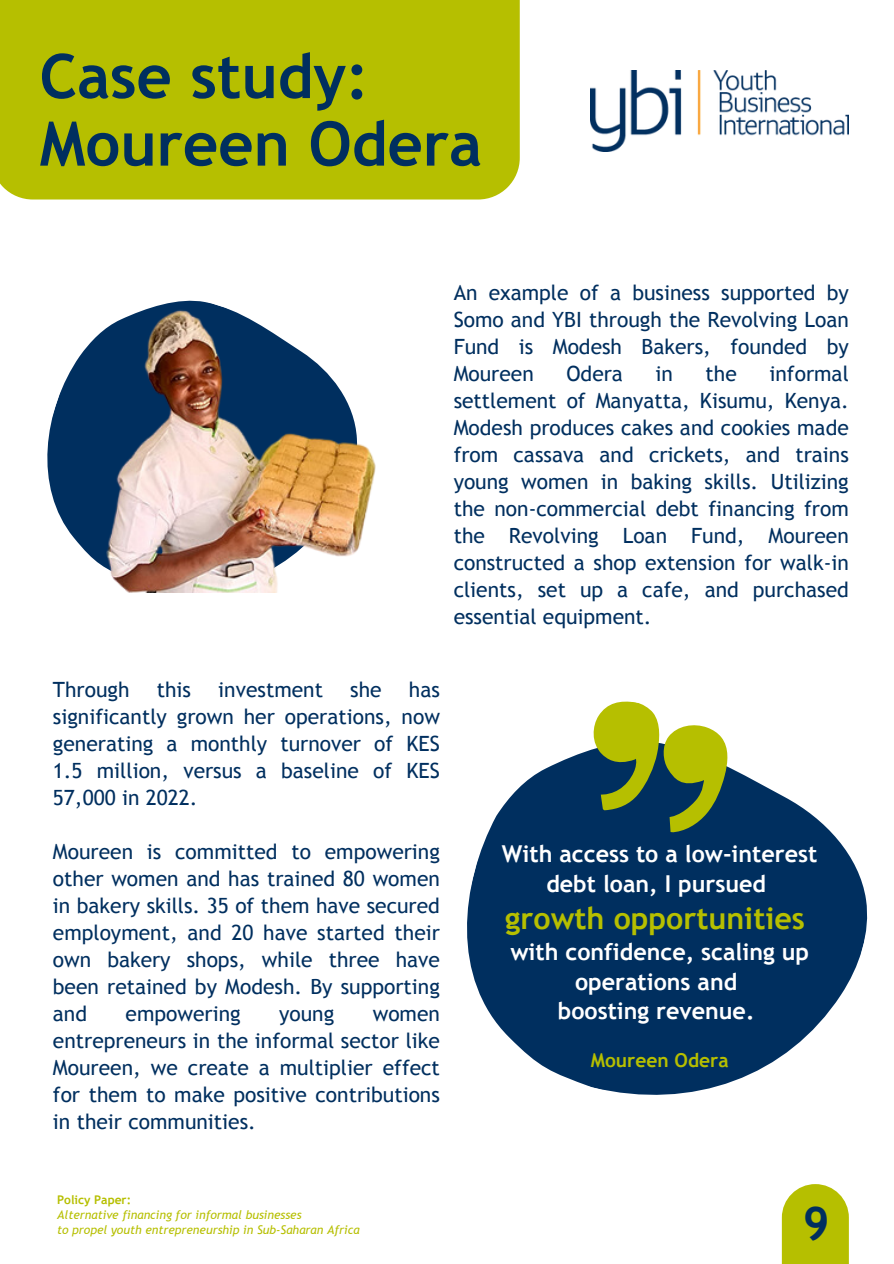
<style>
.page{position:relative;width:894px;height:1264px;background:#fff}
.page>*{position:absolute;margin:0;border:0;box-sizing:border-box;transform-origin:0 0}
.t1{font:700 61.5px/67.5px "Trebuchet MS";color:#002f5f}
.t2{font:700 45.75px "Trebuchet MS";color:#002f5f}
.t3{font:700 30.3px "Trebuchet MS";color:#b6bf00}
.t4{font:700 23.25px/29.2px "Trebuchet MS";color:#fff;text-align:center}
.t5{font:21px/27px "Trebuchet MS";color:#002f5f;text-align:justify}
.t6{font:700 19.2px "Trebuchet MS";color:#b6bf00}
.t7{font:italic 12px "Trebuchet MS";color:#b6bf00}
.t8{font:700 12px "Trebuchet MS";color:#b6bf00}
</style>
<div class="page">
<div style="left:781px;top:1184px;width:67px;height:79px;background:#b6bf00"></div>
<img style="left:590px;top:71px;width:258px;height:81px">
<div style="left:0;top:0;width:519px;height:199px;background:#b6bf00"></div>
<svg style="left:47px;top:405px;width:230px;height:188px"></svg>
<img style="left:56px;top:300px;width:320px;height:292px">
<svg style="left:467px;top:755px;width:401px;height:340px;fill:#002f5f"></svg>
<svg style="left:575px;top:701px;width:159px;height:140px"></svg>
<h3 class="t1" style="left:40px;top:42px;width:443px">Case study:<br>Moureen Odera</h3>
<h3 class="t5" style="left:453px;top:279px;width:396px">An example of a business supported by Somo and YBI through the Revolving Loan Fund is Modesh Bakers, founded by Moureen</h3>
<h3 class="t5" style="left:453px;top:360px;width:396px;text-indent:316px">informal settlement of Manyatta, Kisumu, Kenya.<br>Modesh produces cakes and cookies made from cassava and crickets, and trains young women in baking skills. Utilizing the non-commercial debt financing from the Revolving Loan Fund, Moureen constructed a shop extension for walk-in clients, set up a cafe, and purchased essential equipment.</h3>
<h3 class="t5" style="left:566px;top:360px;width:58px">Odera</h3>
<h3 class="t5" style="left:655px;top:360px;width:19px">in</h3>
<h3 class="t5" style="left:705px;top:360px;width:33px">the</h3>
<h3 class="t5" style="left:53px;top:676px;width:78px">Through</h3>
<h3 class="t5" style="left:157px;top:676px;width:36px">this</h3>
<h3 class="t5" style="left:218px;top:676px;width:106px">investment</h3>
<h3 class="t5" style="left:350px;top:676px;width:33px">she</h3>
<h3 class="t5" style="left:53px;top:676px;width:388px;text-indent:356px">has significantly grown her operations, now generating a monthly turnover of KES 1.5 million, versus a baseline of KES 57,000 in 2022.</h3>
<p class="t5" style="left:53px;top:838px;width:388px">Moureen is committed to empowering other women and has trained 80 women in bakery skills. 35 of them have secured employment, and 20 have started their own bakery shops, while three have been retained by Modesh. By supporting and</p>
<p class="t5" style="left:125px;top:1000px;width:117px">empowering</p>
<p class="t5" style="left:279px;top:1000px;width:57px">young</p>
<p class="t5" style="left:53px;top:1000px;width:388px;text-indent:319px">women entrepreneurs in the informal sector like Moureen, we create a multiplier effect for them to make positive contributions in their communities.</p>
<p class="t4" style="left:502px;top:839px;width:317px">With access to a low-interest debt loan, I pursued</p>
<p class="t3" style="left:505px;top:900px;width:301px">growth opportunities</p>
<p class="t4" style="left:510px;top:937px;width:300px">with confidence, scaling up operations and<br>boosting revenue.</p>
<p class="t6" style="left:590px;top:1049px;width:139px">Moureen Odera</p>
<h2 class="t8" style="left:57px;top:1192px;width:75px">Policy Paper:</h2>
<h4 class="t7" style="left:57px;top:1207px;width:246px">Alternative financing for informal businesses</h4>
<p class="t7" style="left:57px;top:1222px;width:304px">to propel youth entrepreneurship in Sub-Saharan Africa</p>
<p class="t2" style="left:802px;top:1196px;width:28px">9</p>
</div>
